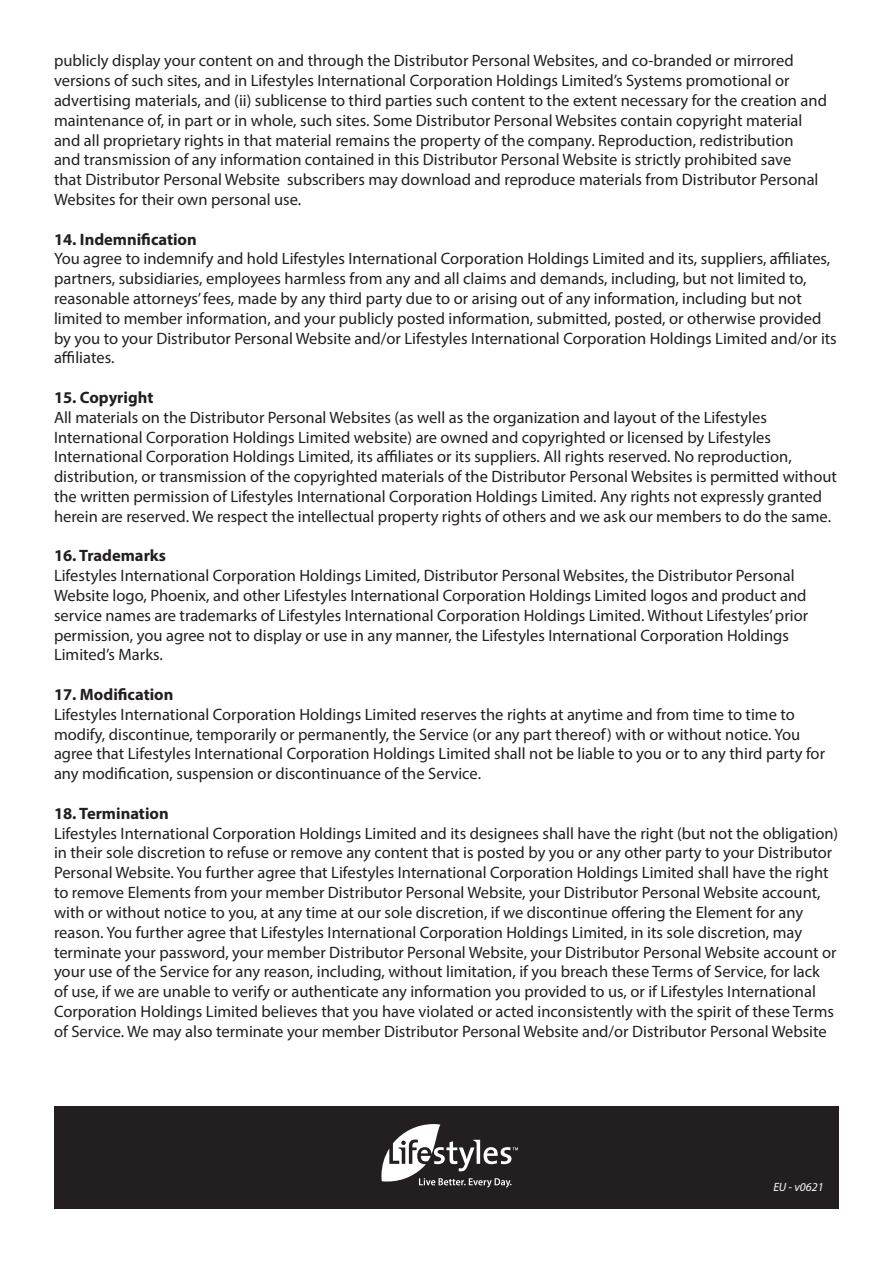
<style>
.page{position:relative;width:893px;height:1263px;background:#fff}
.page>*{position:absolute;margin:0;border:0;box-sizing:border-box;transform-origin:0 0}
.t1{font:16.5px/19.8px "Myriad Pro";color:#231f20}
.t2{font:700 16.5px "Myriad Pro";color:#231f20}
.t3{font:italic 12px "Myriad Pro";color:#fff}
</style>
<div class="page">
<div style="left:54px;top:1107px;width:785px;height:102px;background:#231f20"></div>
<svg style="left:381px;top:1124px;width:137px;height:63px"></svg>
<p class="t1" style="left:54px;top:51px;width:774px">publicly display your content on and through the Distributor Personal Websites, and co-branded or mirrored versions of such sites, and in Lifestyles International Corporation Holdings Limited’s Systems promotional or advertising materials, and (ii) sublicense to third parties such content to the extent necessary for the creation and maintenance of, in part or in whole, such sites. Some Distributor Personal Websites contain copyright material and all proprietary rights in that material remains the property of the company. Reproduction, redistribution<br>and transmission of any information contained in this Distributor Personal Website is strictly prohibited save<br>that Distributor Personal Website subscribers may download and reproduce materials from Distributor Personal Websites for their own personal use.</p>
<p class="t2" style="left:54px;top:228px;width:144px">14. Indemnification</p>
<p class="t1" style="left:54px;top:249px;width:784px">You agree to indemnify and hold Lifestyles International Corporation Holdings Limited and its, suppliers, affiliates, partners, subsidiaries, employees harmless from any and all claims and demands, including, but not limited to, reasonable attorneys’ fees, made by any third party due to or arising out of any information, including but not limited to member information, and your publicly posted information, submitted, posted, or otherwise provided by you to your Distributor Personal Website and/or Lifestyles International Corporation Holdings Limited and/or its affiliates.</p>
<p class="t2" style="left:54px;top:387px;width:101px">15. Copyright</p>
<p class="t1" style="left:54px;top:407px;width:784px">All materials on the Distributor Personal Websites (as well as the organization and layout of the Lifestyles International Corporation Holdings Limited website) are owned and copyrighted or licensed by Lifestyles International Corporation Holdings Limited, its affiliates or its suppliers. All rights reserved. No reproduction, distribution, or transmission of the copyrighted materials of the Distributor Personal Websites is permitted without the written permission of Lifestyles International Corporation Holdings Limited. Any rights not expressly granted herein are reserved. We respect the intellectual property rights of others and we ask our members to do the same.</p>
<p class="t2" style="left:54px;top:545px;width:114px">16. Trademarks</p>
<p class="t1" style="left:54px;top:565px;width:756px">Lifestyles International Corporation Holdings Limited, Distributor Personal Websites, the Distributor Personal Website logo, Phoenix, and other Lifestyles International Corporation Holdings Limited logos and product and service names are trademarks of Lifestyles International Corporation Holdings Limited. Without Lifestyles’ prior permission, you agree not to display or use in any manner, the Lifestyles International Corporation Holdings Limited’s Marks.</p>
<p class="t2" style="left:54px;top:684px;width:121px">17. Modification</p>
<p class="t1" style="left:54px;top:704px;width:773px">Lifestyles International Corporation Holdings Limited reserves the rights at anytime and from time to time to modify, discontinue, temporarily or permanently, the Service (or any part thereof) with or without notice. You agree that Lifestyles International Corporation Holdings Limited shall not be liable to you or to any third party for any modification, suspension or discontinuance of the Service.</p>
<p class="t2" style="left:54px;top:802px;width:116px">18. Termination</p>
<p class="t1" style="left:54px;top:823px;width:786px">Lifestyles International Corporation Holdings Limited and its designees shall have the right (but not the obligation) in their sole discretion to refuse or remove any content that is posted by you or any other party to your Distributor Personal Website. You further agree that Lifestyles International Corporation Holdings Limited shall have the right to remove Elements from your member Distributor Personal Website, your Distributor Personal Website account, with or without notice to you, at any time at our sole discretion, if we discontinue offering the Element for any reason. You further agree that Lifestyles International Corporation Holdings Limited, in its sole discretion, may terminate your password, your member Distributor Personal Website, your Distributor Personal Website account or your use of the Service for any reason, including, without limitation, if you breach these Terms of Service, for lack<br>of use, if we are unable to verify or authenticate any information you provided to us, or if Lifestyles International Corporation Holdings Limited believes that you have violated or acted inconsistently with the spirit of these Terms of Service. We may also terminate your member Distributor Personal Website and/or Distributor Personal Website</p>
<p class="t3" style="left:773px;top:1180px;width:52px">EU - v0621</p>
</div>
